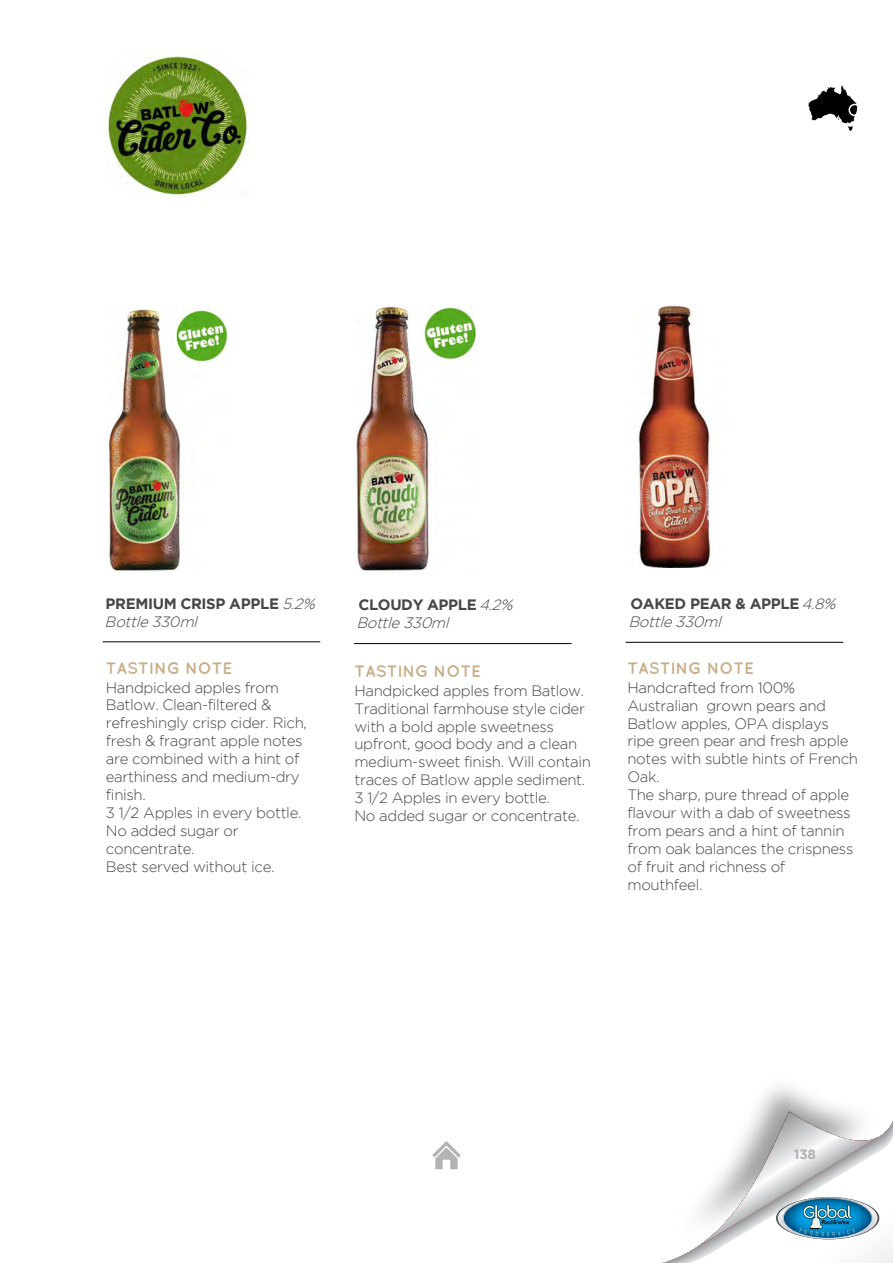
<style>
.page{position:relative;width:893px;height:1263px;background:#fff}
.page>*{position:absolute;margin:0;border:0;box-sizing:border-box;transform-origin:0 0}
.t1{font:700 16.5px "Quicksand";color:#c9ad87}
.t2{font:300 15px/17.9px "Gotham";letter-spacing:-.025em;color:#464547}
.t3{font:700 15px/18px "Gotham";letter-spacing:-.025em;color:#464547}
.t4{font:italic 300 15px/18px "Gotham";color:#464547}
.t5{font:700 13.5px "Gotham";color:#b1b3b5}
.s1{font-weight:300;font-style:italic}
.s2{font-weight:700;font-style:normal}
.s3{font-style:inherit}
</style>
<div class="page">
<hr style="left:103px;top:641px;width:217px;height:1px;background:#000">
<svg style="left:808px;top:85px;width:50px;height:46px"></svg>
<div style="left:848px;top:104px;width:13px;height:12px;border:2px solid #fff;border-radius:50%"></div>
<img style="left:663px;top:1087px;width:230px;height:176px">
<svg style="left:687px;top:1111px;width:192px;height:142px"></svg>
<svg style="left:432px;top:1141px;width:29px;height:28px"></svg>
<hr style="left:354px;top:643px;width:218px;height:1px;background:#000">
<img style="left:108px;top:56px;width:140px;height:140px">
<img style="left:107px;top:308px;width:121px;height:264px">
<img style="left:356px;top:307px;width:121px;height:265px">
<img style="left:638px;top:306px;width:73px;height:261px">
<hr style="left:626px;top:642px;width:217px;height:1px;background:#000">
<p class="t3" style="left:106px;top:594px;width:215px">PREMIUM CRISP APPLE <span class="s1">5.2%<br></span><span class="s1">B</span><span class="s1">ottle</span> <span class="s1">33 0</span><span class="s1">ml</span></p>
<p class="t1" style="left:106px;top:658px;width:128px">TASTING NOTE</p>
<p class="t2" style="left:106px;top:678px;width:203px">Handpicked apples from<br>Batlow. Clean-filtered &amp; refreshingly crisp cider. Rich, fresh &amp; fragrant apple notes are combined with a hint of earthiness and medium-dry finish.<br>3 1/2 Apples in every bottle.<br>No added sugar or concentrate.<br>Best served without ice.</p>
<p class="t4" style="left:356px;top:596px;width:162px"><span class="s2">CLOUDY APPLE</span> 4.2%<br>Bottle 330ml</p>
<p class="t1" style="left:354px;top:661px;width:128px">TASTING NOTE</p>
<p class="t2" style="left:354px;top:681px;width:238px">Handpicked apples from Batlow.<br>Traditional farmhouse style cider with a bold apple sweetness upfront, good body and a clean medium-sweet finish. Will contain traces of Batlow apple sediment.<br>3 1/2 Apples in every bottle.<br>No added sugar or concentrate.</p>
<p class="t3" style="left:628px;top:594px;width:213px">OAKED PEAR &amp; APPLE <span class="s1">4.8%<br>Bottle 330ml</span></p>
<p class="t1" style="left:627px;top:658px;width:128px">TASTING NOTE</p>
<p class="t2" style="left:627px;top:678px;width:232px">Handcrafted from 100%<br>Australian grown pears and<br>Batlow apples, OPA displays ripe green pear and fresh apple notes with subtle hints of French<br>Oak.<br>The sharp, pure thread of apple flavour with a dab of sweetness from pears and a hint of tannin from oak balances the crispness of fruit and richness of mouthfeel.</p>
<p class="t5" style="left:794px;top:1147px;width:23px"><span class="s3">1</span>38</p>
</div>
